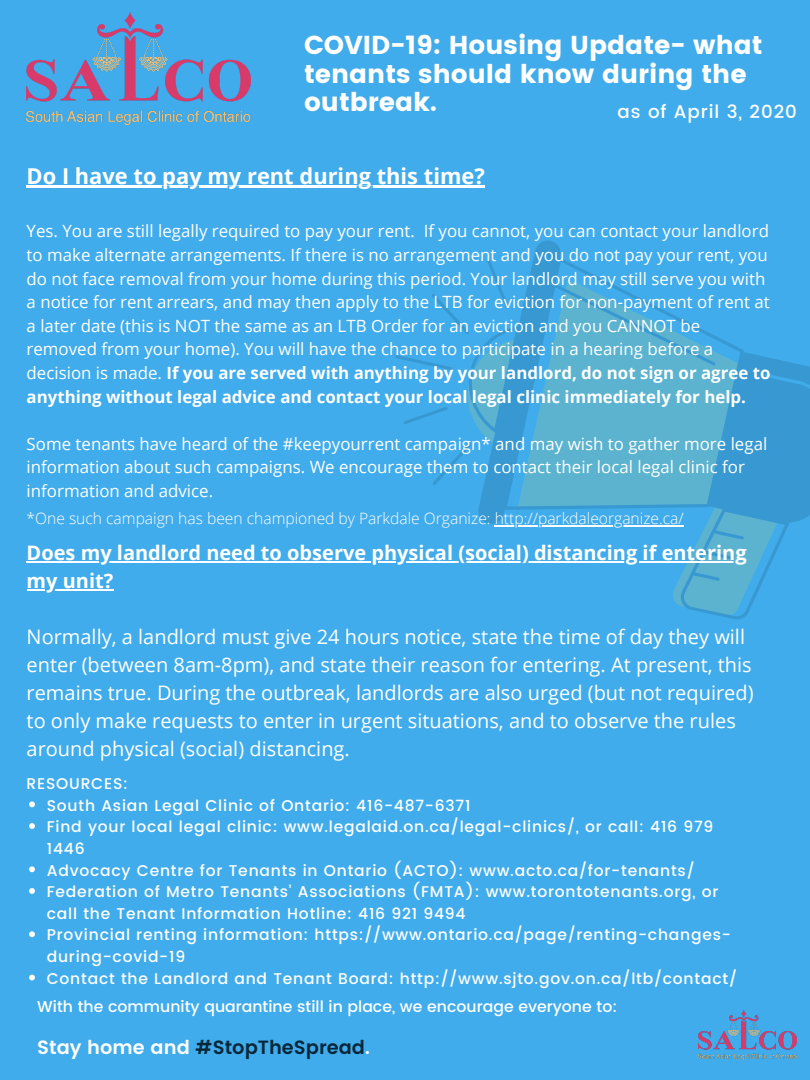
<style>
.page{position:relative;width:810px;height:1080px;background:#41aceb}
.page>*{position:absolute;margin:0;border:0;box-sizing:border-box;transform-origin:0 0}
.t1{font:25.88px/28.2px "Poppins";color:#fff}
.t2{font:700 21.88px "Open Sans";color:#fff}
.t3{font:20px/28px "Open Sans";color:#fff}
.t4{font:700 20px/28px "Open Sans";color:#fff}
.t5{font:600 19.19px "Poppins";color:#072739}
.t6{font:500 18.31px "Poppins";letter-spacing:.05em;color:#fff}
.t7{font:16.88px/23.6px "Open Sans";color:#fff}
.t8{font:500 15.69px "Poppins";color:#fff}
.t9{font:300 15.62px "Open Sans";color:#fff}
.t10{font:500 15.56px/21.6px "Poppins";letter-spacing:.05em;color:#fff}
.s1{font-weight:700}
.s2{color:#fff}
</style>
<div class="page">
<svg style="left:395px;top:240px;width:415px;height:380px"></svg>
<div style="left:755px;top:374px;width:55px;height:63px;background:#3898d1"></div>
<img style="left:27px;top:13px;width:223px;height:111px">
<img style="left:698px;top:1010px;width:99px;height:50px">
<hr style="left:27px;top:186px;width:458px;height:2px;background:#fff">
<hr style="left:27px;top:561px;width:720px;height:2px;background:#fff">
<hr style="left:27px;top:589px;width:86px;height:2px;background:#fff">
<svg style="left:29px;top:801px;width:6px;height:6px"></svg>
<svg style="left:29px;top:823px;width:6px;height:6px"></svg>
<svg style="left:29px;top:866px;width:6px;height:6px"></svg>
<svg style="left:29px;top:888px;width:6px;height:6px"></svg>
<svg style="left:29px;top:931px;width:6px;height:6px"></svg>
<svg style="left:29px;top:975px;width:6px;height:5px"></svg>
<hr style="left:495px;top:525px;width:189px;height:2px;background:#fff">
<h1 class="t1" style="left:304px;top:31px;width:460px">COVID-19: Housing Update- what tenants should know during the outbreak.</h1>
<p class="t6" style="left:618px;top:101px;width:181px">as of April 3, 2020</p>
<p class="t2" style="left:27px;top:161px;width:460px">Do I have to pay my rent during this time?</p>
<p class="t7" style="left:27px;top:219px;width:745px">Yes. You are still legally required to pay your rent. If you cannot, you can contact your landlord to make alternate arrangements. If there is no arrangement and you do not pay your rent, you do not face removal from your home during this period. Your landlord may still serve you with a notice for rent arrears, and may then apply to the LTB for eviction for non-payment of rent at a later date (this is NOT the same as an LTB Order for an eviction and you CANNOT be removed from your home). You will have the chance to participate in a hearing before a decision is made. <span class="s1">If you are served with anything by your landlord, do not sign or agree to anything without legal advice and contact your local legal clinic immediately for help.</span></p>
<p class="t7" style="left:27px;top:431px;width:742px">Some tenants have heard of the #keepyourrent campaign* and may wish to gather more legal information about such campaigns. We encourage them to contact their local legal clinic for information and advice.</p>
<p class="t9" style="left:27px;top:508px;width:659px">*One such campaign has been championed by Parkdale Organize: http://parkdaleorganize.ca/</p>
<p class="t4" style="left:27px;top:538px;width:722px">Does my landlord need to observe physical (social) distancing if entering my unit?</p>
<p class="t3" style="left:27px;top:622px;width:728px">Normally, a landlord must give 24 hours notice, state the time of day they will enter (between 8am-8pm), and state their reason for entering. At present, this remains true. During the outbreak, landlords are also urged (but not required) to only make requests to enter in urgent situations, and to observe the rules around physical (social) distancing.</p>
<p class="t10" style="left:27px;top:773px;width:103px">RESOURCES:</p>
<p class="t10" style="left:47px;top:794px;width:692px">South Asian Legal Clinic of Ontario: 416-487-6371<br>Find your local legal clinic: www.legalaid.on.ca/legal-clinics/, or call: 416 979<br>1446<br>Advocacy Centre for Tenants in Ontario (ACTO): www.acto.ca/for-tenants/ Federation of Metro Tenants’ Associations (FMTA): www.torontotenants.org, or call the Tenant Information Hotline: 416 921 9494<br>Provincial renting information: https://www.ontario.ca/page/renting-changes&shy;during-covid-19<br>Contact the Landlord and Tenant Board: http://www.sjto.gov.on.ca/ltb/contact/</p>
<p class="t8" style="left:37px;top:998px;width:581px">With the community quarantine still in place, we encourage everyone to:</p>
<p class="t5" style="left:37px;top:1036px;width:334px"><span class="s2">Stay home and</span> #StopTheSpread<span class="s2">.</span></p>
</div>
